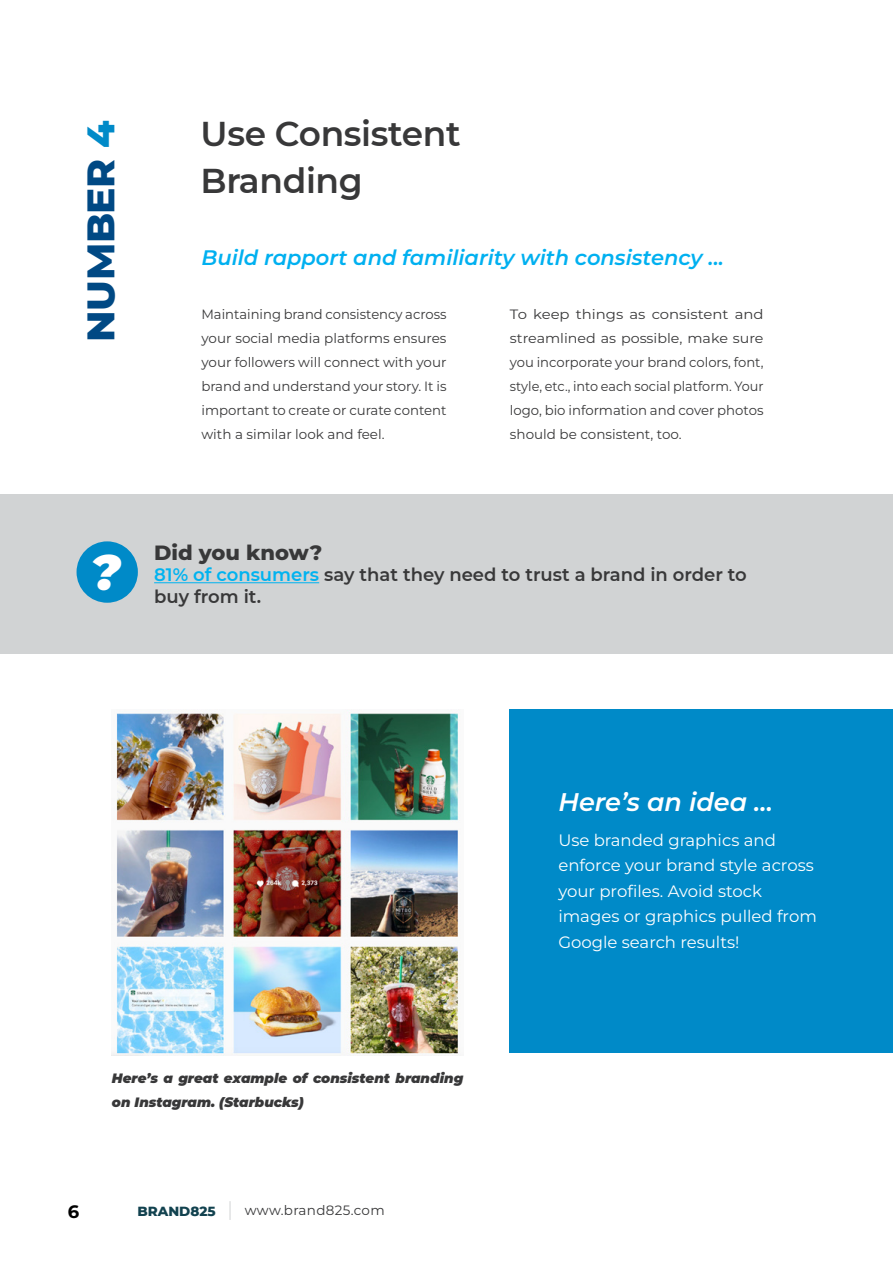
<style>
.page{position:relative;width:893px;height:1263px;background:#fff}
.page>*{position:absolute;margin:0;border:0;box-sizing:border-box;transform-origin:0 0}
.t1{font:italic 900 49.5px "Montserrat";color:#fff}
.t2{font:800 39.15px "Montserrat";letter-spacing:-.01em;color:#004984}
.t3{font:600 34.35px/47.7px "Montserrat";letter-spacing:-.01em;color:#383839}
.t4{font:italic 600 25.5px "Montserrat";color:#fff}
.t5{font:italic 600 21px "Montserrat";color:#00b0f0}
.t6{font:800 21px "Montserrat";color:#383839}
.t7{font:600 18px "Montserrat";color:#383839}
.t8{font:700 18px "Montserrat";color:#000}
.t9{font:16.5px/25.5px "Montserrat";color:#fff}
.t10{font:13.5px/24px "Montserrat";color:#383839;text-align:justify;scale:1.1 1}
.t11{font:13.5px/24px "Montserrat";color:#383839;text-align:justify}
.t12{font:italic 900 13.5px/24px "Montserrat";color:#383839}
.t13{font:13.5px "Montserrat";letter-spacing:.025em;color:#383839}
.t14{font:800 13.5px "Montserrat";color:#12424f}
.s1{color:#008ac8}
.s2{color:#00b3f0}
</style>
<div class="page">
<div style="left:0;top:495px;width:893px;height:159px;background:#d1d3d4"></div>
<div style="left:77px;top:541px;width:61px;height:62px;background:#008ac8;border-radius:50%"></div>
<hr style="left:154px;top:582px;width:165px;height:1px;background:#00b3f0">
<div style="left:510px;top:709px;width:383px;height:344px;background:#008ac8"></div>
<img style="left:112px;top:710px;width:348px;height:346px">
<svg style="left:230px;top:1201px;width:1px;height:19px"></svg>
<h2 class="t2" style="left:72px;top:342px;width:223px;rotate:-90deg">NUMBER <span class="s1">4</span></h2>
<h3 class="t3" style="left:201px;top:108px;width:262px">Use Consistent<br>Branding</h3>
<h3 class="t5" style="left:201px;top:242px;width:524px">Build rapport and familiarity with consistency ...</h3>
<p class="t11" style="left:201px;top:302px;width:247px">Maintaining brand consistency across your social media platforms ensures your followers will connect with your brand and understand your story. It is important to create or curate content with a similar look and feel.</p>
<p class="t10" style="left:510px;top:302px;width:232px">To keep things as consistent and streamlined as possible, make sure you incorporate your brand colors, font, style, etc., into each social platform. Your logo, bio information and cover photos should be consistent, too.</p>
<h1 class="t1" style="left:91px;top:535px;width:31px">?</h1>
<h3 class="t6" style="left:154px;top:537px;width:170px">Did you know?</h3>
<h3 class="t7" style="left:154px;top:562px;width:594px"><span class="s2">81% of consumers</span> say that they need to trust a brand in order to</h3>
<h3 class="t7" style="left:154px;top:584px;width:108px">buy from it.</h3>
<h3 class="t4" style="left:558px;top:784px;width:216px">Here’s an idea ...</h3>
<p class="t9" style="left:558px;top:827px;width:260px">Use branded graphics and enforce your brand style across your profiles. Avoid stock images or graphics pulled from<br>Google search results!</p>
<p class="t12" style="left:112px;top:1065px;width:353px">Here’s a great example of consistent branding on Instagram. (Starbucks)</p>
<h3 class="t8" style="left:68px;top:1199px;width:13px">6</h3>
<p class="t14" style="left:137px;top:1201px;width:80px">BRAND825</p>
<p class="t13" style="left:245px;top:1201px;width:141px">www.brand825.com</p>
</div>
